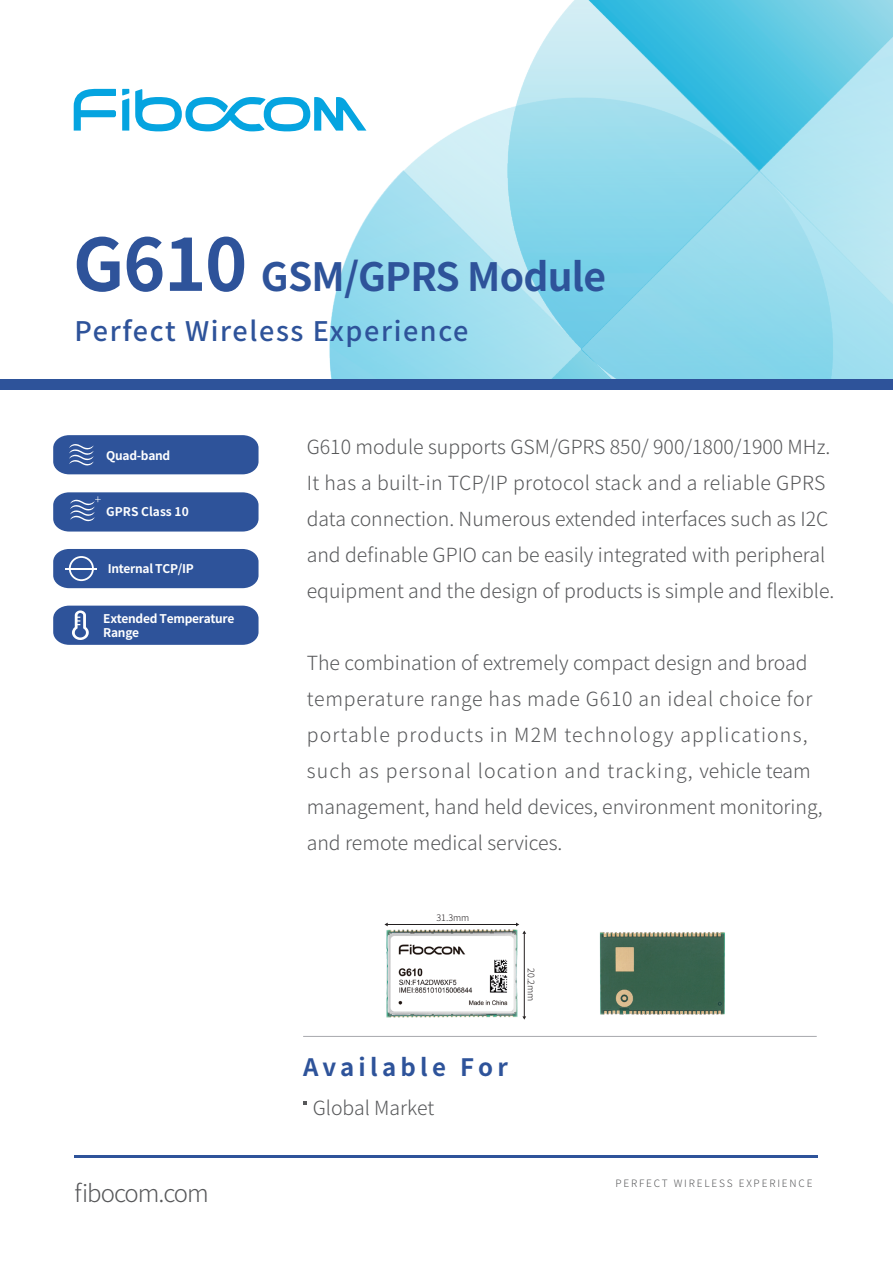
<style>
.page{position:relative;width:893px;height:1263px;background:#fff}
.page>*{position:absolute;margin:0;border:0;box-sizing:border-box;transform-origin:0 0}
.t1{font:700 39px "Source Han Sans CN";letter-spacing:-.02em;color:#2e539a}
.t2{font:500 27px "Source Han Sans CN";letter-spacing:.06em;color:#2e539a}
.t3{font:700 24px "Source Han Sans CN";letter-spacing:.18em;color:#2e539a}
.t4{font:300 24px "Source Han Sans CN";letter-spacing:-.04em;color:#57585a}
.t5{font:300 19.5px/36px "Source Han Sans CN";color:#57585a}
.t6{font:700 12px/14.4px "Source Han Sans CN";letter-spacing:-.025em;color:#fff}
.t7{font:700 12px "Source Han Sans CN";color:#fff}
.t8{font:300 10.2px "Source Han Sans CN";letter-spacing:.18em;color:#57585a}
.t9{font:300 9px "Source Han Sans CN";color:#231f20}
.s1{font-size:72px}
</style>
<div class="page">
<hr style="left:74px;top:1155px;width:743px;height:2px;background:#2e539a">
<img style="left:760px;top:0;width:132px;height:170px">
<img style="left:760px;top:170px;width:132px;height:209px">
<img style="left:329px;top:118px;width:431px;height:261px">
<img style="left:482px;top:0;width:278px;height:350px">
<svg style="left:122px;top:89px;width:7px;height:42px"></svg>
<svg style="left:74px;top:89px;width:42px;height:42px"></svg>
<svg style="left:135px;top:89px;width:231px;height:42px"></svg>
<hr style="left:303px;top:1036px;width:514px;height:1px;background:#a8a9ad">
<svg style="left:303px;top:1101px;width:4px;height:3px"></svg>
<div style="left:0;top:379px;width:893px;height:11px;background:#2e539a"></div>
<svg style="left:53px;top:435px;width:206px;height:39px;background:#375a9e"></svg>
<svg style="left:53px;top:492px;width:206px;height:39px;background:#385b9e"></svg>
<svg style="left:53px;top:606px;width:206px;height:39px;background:#395c9f"></svg>
<div style="left:53px;top:549px;width:206px;height:39px;background:#2e539a"></div>
<hr style="left:66px;top:568px;width:31px;height:1px;background:#fff">
<hr style="left:387px;top:924px;width:130px;height:1px;background:#231f20">
<hr style="left:524px;top:933px;width:1px;height:84px;background:#231f20">
<svg style="left:516px;top:923px;width:10px;height:11px"></svg>
<img style="left:386px;top:929px;width:133px;height:89px">
<img style="left:599px;top:932px;width:126px;height:83px">
<h1 class="t1" style="left:73px;top:255px;width:535px"><span class="s1">G610</span> GSM/GPRS Module</h1>
<h2 class="t2" style="left:74px;top:315px;width:396px">Perfect Wireless Experience</h2>
<p class="t6" style="left:106px;top:449px;width:65px">Quad-band</p>
<p class="t7" style="left:106px;top:505px;width:84px">GPRS Class 10</p>
<p class="t6" style="left:108px;top:562px;width:87px">Internal TCP/IP</p>
<p class="t6" style="left:103px;top:611px;width:133px">Extended Temperature<br>Range</p>
<p class="t4" style="left:74px;top:1179px;width:136px">fibocom.com</p>
<p class="t5" style="left:307px;top:430px;width:529px">G610 module supports GSM/GPRS 850/ 900/1800/1900 MHz.<br>It has a built-in TCP/IP protocol stack and a reliable GPRS data connection. Numerous extended interfaces such as I2C and definable GPIO can be easily integrated with peripheral equipment and the design of products is simple and flexible.</p>
<p class="t5" style="left:307px;top:646px;width:517px">The combination of extremely compact design and broad temperature range has made G610 an ideal choice for portable products in M2M technology applications, such as personal location and tracking, vehicle team management, hand held devices, environment monitoring, and remote medical services.</p>
<p class="t9" style="left:436px;top:912px;width:34px">31.3mm</p>
<p class="t9" style="left:536px;top:968px;width:34px;rotate:90deg">20.2mm</p>
<p class="t3" style="left:303px;top:1053px;width:206px">Available For</p>
<p class="t5" style="left:313px;top:1090px;width:123px">Global Market</p>
<p class="t8" style="left:615px;top:1177px;width:199px">PERFECT WIRELESS EXPERIENCE</p>
</div>
